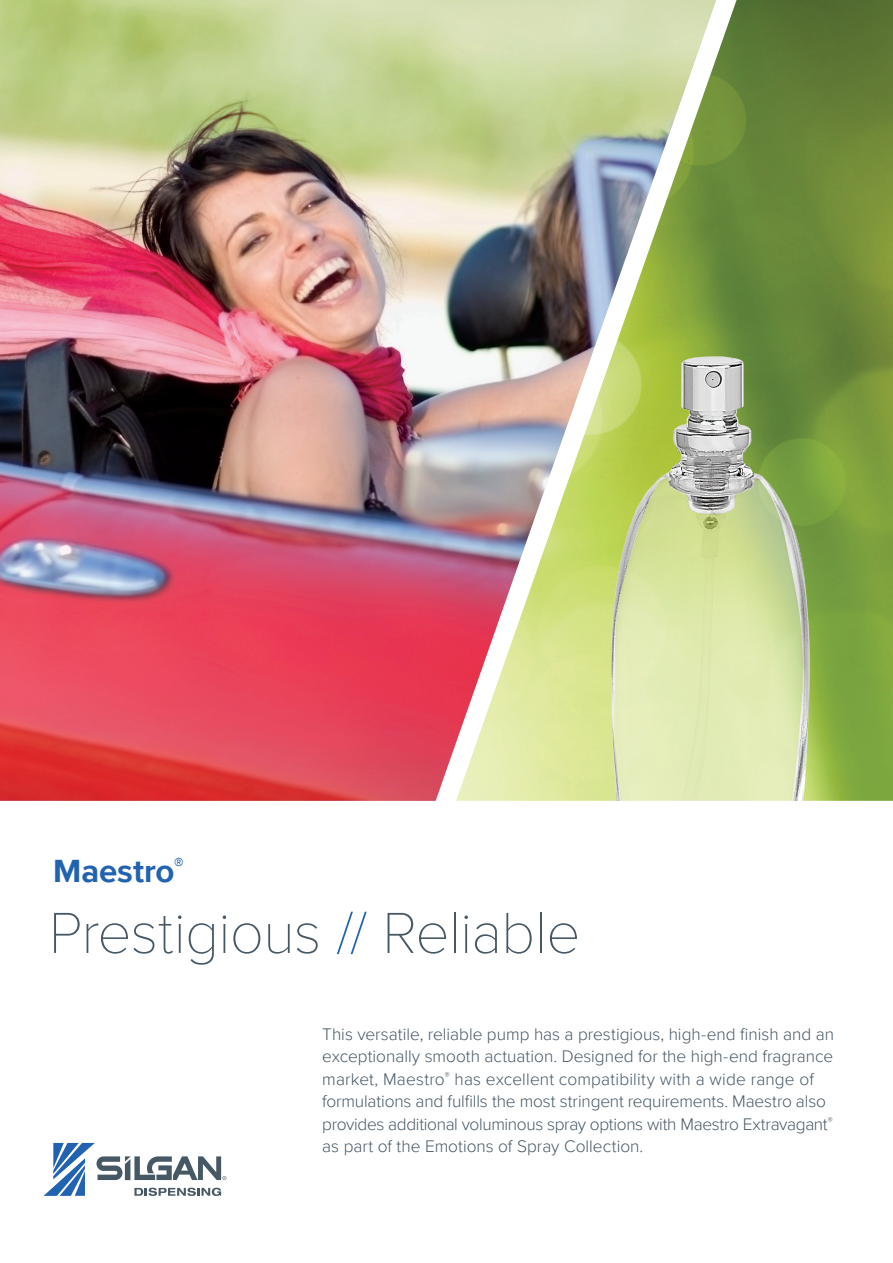
<style>
.page{position:relative;width:893px;height:1263px;background:#fff}
.page>*{position:absolute;margin:0;border:0;box-sizing:border-box;transform-origin:0 0}
.Light_Headline_40_40{font:100 60px "Proxima Nova T";letter-spacing:-.01em;color:#475865}
.Subhead_22_24{font:700 33px "Proxima Nova";letter-spacing:-.005em;color:#2163b0}
.Intro__Light_11-5_15{font:300 17.25px/22.5px "Proxima Nova";color:#475865}
.s1{color:#2163b0}
</style>
<div class="page">
<img style="left:716px;top:0;width:177px;height:801px">
<img style="left:0;top:0;width:716px;height:801px">
<svg style="left:44px;top:1143px;width:182px;height:53px"></svg>
<img style="left:544px;top:296px;width:317px;height:505px">
<p class="Subhead_22_24" style="left:53px;top:847px;width:132px">Maestro<sup>®</sup></p>
<p class="Light_Headline_40_40" style="left:49px;top:888px;width:533px">Prestigious <span class="s1">//</span> Reliable</p>
<p class="Intro__Light_11-5_15" style="left:322px;top:1022px;width:513px">This versatile, reliable pump has a prestigious, high-end finish and an exceptionally smooth actuation. Designed for the high-end fragrance market, Maestro<sup>®</sup> has excellent compatibility with a wide range of formulations and fulfills the most stringent requirements. Maestro also provides additional voluminous spray options with Maestro Extravagant<sup>® </sup>as part of the Emotions of Spray Collection.</p>
</div>
